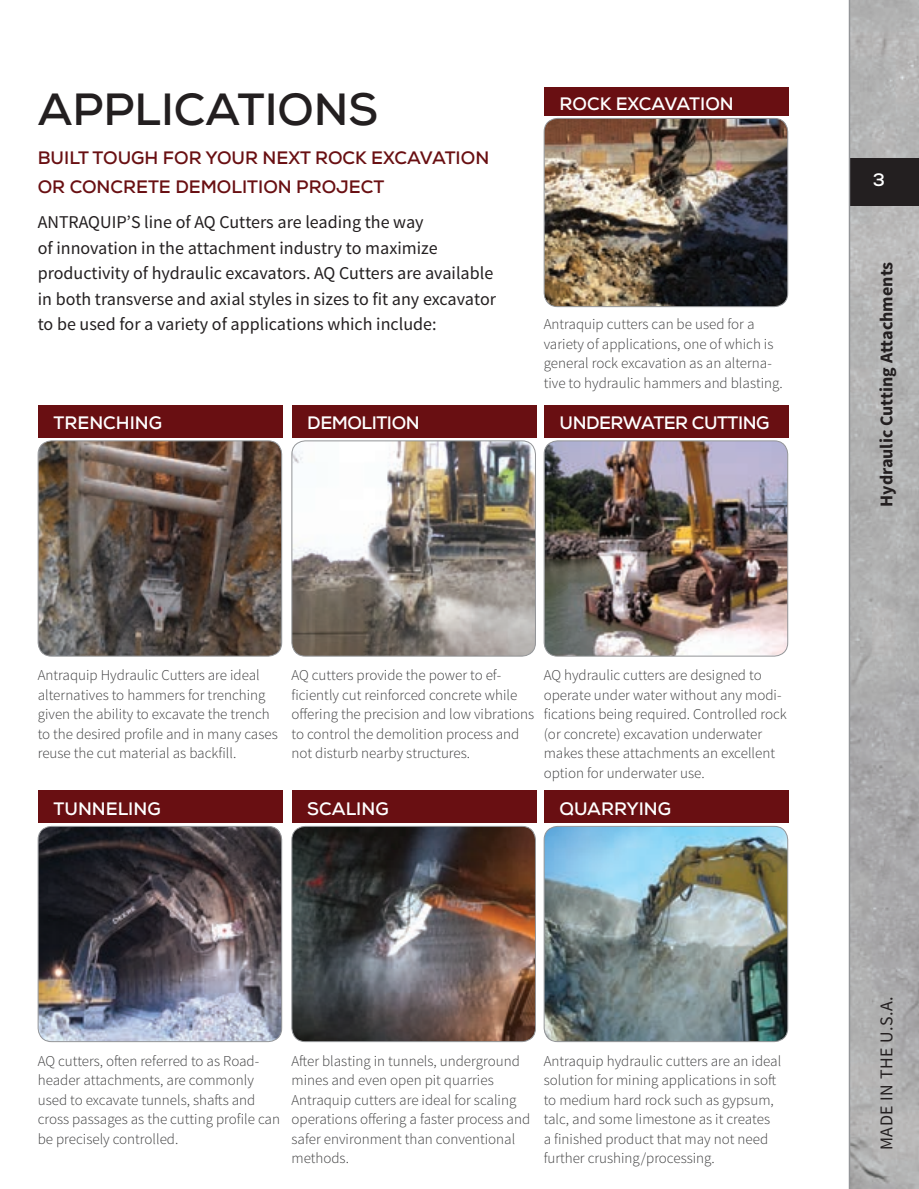
<style>
.page{position:relative;width:919px;height:1189px;background:#fff}
.page>*{position:absolute;margin:0;border:0;box-sizing:border-box;transform-origin:0 0}
.t1{font:700 45px "Nexa";color:#231f20}
.t2{font:18px/25.5px "Source Sans Pro";color:#231f20}
.t3{font:700 18px/29.2px "Nexa";color:#690f12}
.t4{font:700 18px "Nexa";color:#fff}
.t5{font:700 18px "Source Sans Pro";color:#231f20}
.t6{font:700 18px "Nexa";letter-spacing:-.025em;color:#fff}
.t7{font:18px "Source Sans Pro";letter-spacing:.03em;color:#231f20}
.t8{font:300 15px/19.5px "Source Sans Pro";color:#3e3e3f}
</style>
<div class="page">
<img style="left:849px;top:0;width:69px;height:1189px">
<div style="left:849px;top:158px;width:69px;height:47px;background:#231f20"></div>
<hr style="left:848px;top:0;width:1px;height:1189px;background:#939598">
<img style="left:38px;top:442px;width:243px;height:214px">
<div style="left:38px;top:440px;width:244px;height:216px;border:1px solid #939598;border-radius:14px"></div>
<div style="left:38px;top:405px;width:244px;height:32px;background:#690f12"></div>
<img style="left:293px;top:441px;width:242px;height:215px">
<div style="left:291px;top:440px;width:244px;height:216px;border:1px solid #939598;border-radius:14px"></div>
<div style="left:292px;top:405px;width:244px;height:32px;background:#690f12"></div>
<img style="left:545px;top:441px;width:242px;height:215px">
<div style="left:543px;top:440px;width:244px;height:216px;border:1px solid #939598;border-radius:14px"></div>
<div style="left:544px;top:405px;width:244px;height:32px;background:#690f12"></div>
<img style="left:38px;top:826px;width:243px;height:216px">
<div style="left:38px;top:826px;width:244px;height:216px;border:1px solid #939598;border-radius:14px"></div>
<div style="left:38px;top:790px;width:244px;height:33px;background:#690f12"></div>
<img style="left:293px;top:826px;width:242px;height:216px">
<div style="left:291px;top:826px;width:244px;height:216px;border:1px solid #939598;border-radius:14px"></div>
<div style="left:292px;top:790px;width:244px;height:33px;background:#690f12"></div>
<img style="left:545px;top:826px;width:242px;height:216px">
<div style="left:543px;top:826px;width:244px;height:216px;border:1px solid #939598;border-radius:14px"></div>
<div style="left:544px;top:790px;width:244px;height:33px;background:#690f12"></div>
<img style="left:545px;top:118px;width:242px;height:189px">
<div style="left:543px;top:118px;width:244px;height:189px;border:1px solid #939598;border-radius:14px"></div>
<div style="left:544px;top:87px;width:244px;height:28px;background:#690f12"></div>
<h1 class="t1" style="left:38px;top:81px;width:342px">APPLICATIONS</h1>
<p class="t3" style="left:38px;top:143px;width:453px">BUILT TOUGH FOR YOUR NEXT ROCK EXCAVATION<br>OR CONCRETE DEMOLITION PROJECT</p>
<p class="t2" style="left:38px;top:210px;width:459px">ANTRAQUIP’S line of AQ Cutters are leading the way<br>of innovation in the attachment industry to maximize productivity of hydraulic excavators. AQ Cutters are available in both transverse and axial styles in sizes to fit any excavator to be used for a variety of applications which include:</p>
<p class="t4" style="left:559px;top:92px;width:175px">ROCK EXCAVATION</p>
<p class="t8" style="left:543px;top:315px;width:240px">Antraquip cutters can be used for a variety of applications, one of which is general rock excavation as an alterna&shy;tive to hydraulic hammers and blasting.</p>
<p class="t4" style="left:53px;top:411px;width:110px">TRENCHING</p>
<p class="t6" style="left:307px;top:411px;width:114px">DEMOLITION</p>
<p class="t6" style="left:559px;top:411px;width:211px">UNDERWATER CUTTING</p>
<p class="t8" style="left:38px;top:666px;width:241px">Antraquip Hydraulic Cutters are ideal alternatives to hammers for trenching given the ability to excavate the trench to the desired profile and in many cases reuse the cut material as backfill.</p>
<p class="t4" style="left:53px;top:797px;width:109px">TUNNELING</p>
<p class="t8" style="left:291px;top:666px;width:244px">AQ cutters provide the power to ef&shy;ficiently cut reinforced concrete while offering the precision and low vibrations to control the demolition process and not disturb nearby structures.</p>
<p class="t4" style="left:307px;top:797px;width:83px">SCALING</p>
<p class="t8" style="left:543px;top:666px;width:244px">AQ hydraulic cutters are designed to operate under water without any modi&shy;fications being required. Controlled rock (or concrete) excavation underwater makes these attachments an excellent option for underwater use.</p>
<p class="t4" style="left:559px;top:797px;width:113px">QUARRYING</p>
<p class="t8" style="left:38px;top:1051px;width:244px">AQ cutters, often referred to as Road&shy;header attachments, are commonly used to excavate tunnels, shafts and cross passages as the cutting profile can be precisely controlled.</p>
<p class="t8" style="left:291px;top:1051px;width:240px">After blasting in tunnels, underground mines and even open pit quarries Antraquip cutters are ideal for scaling operations offering a faster process and safer environment than conventional methods.</p>
<p class="t8" style="left:543px;top:1051px;width:239px">Antraquip hydraulic cutters are an ideal solution for mining applications in soft to medium hard rock such as gypsum, talc, and some limestone as it creates a finished product that may not need further crushing/processing.</p>
<p class="t4" style="left:872px;top:169px;width:14px">3</p>
<p class="t5" style="left:874px;top:507px;width:247px;rotate:-90deg">Hydraulic Cutting Attachments</p>
<p class="t7" style="left:874px;top:1150px;width:155px;rotate:-90deg">MADE IN THE U.S.A.</p>
</div>
